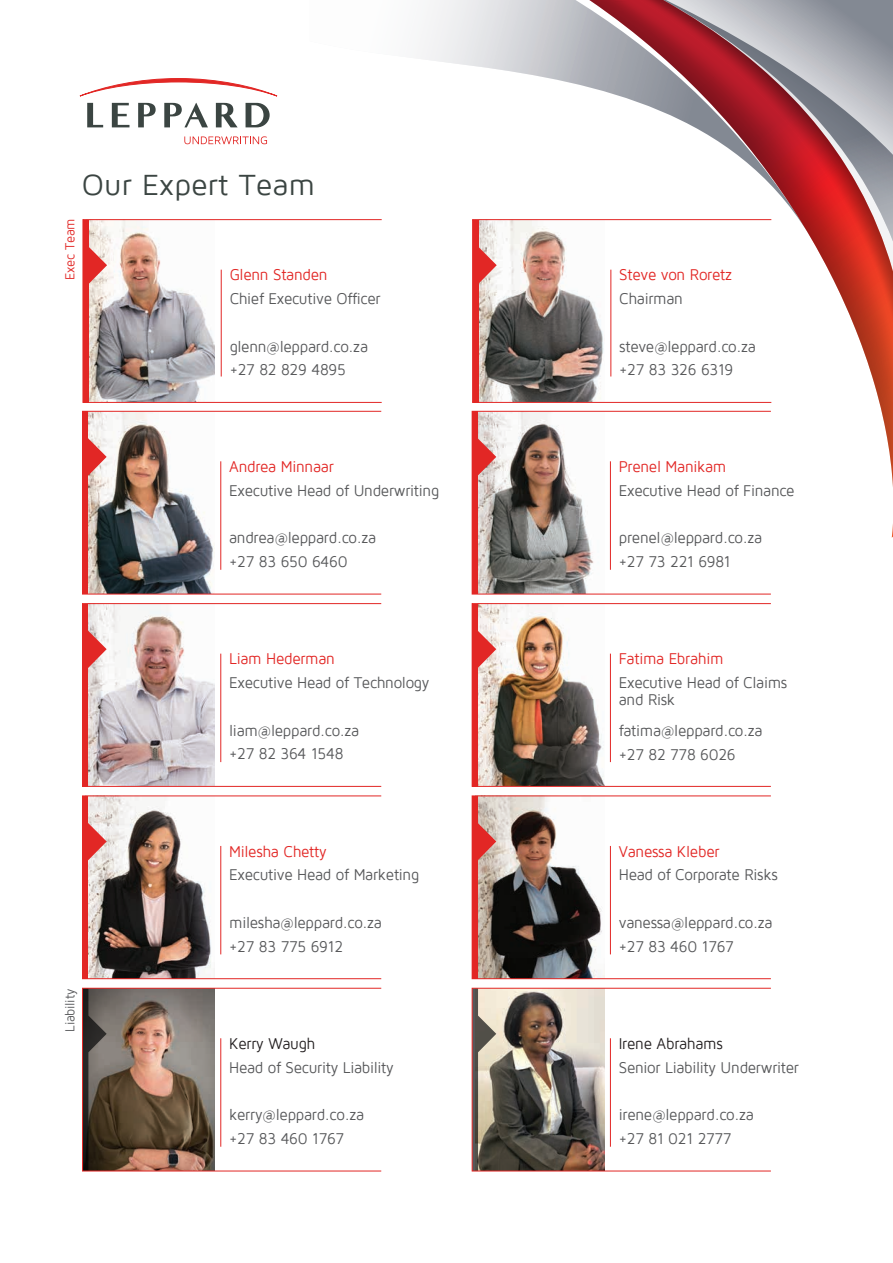
<style>
.page{position:relative;width:893px;height:1263px;background:#fff}
.page>*{position:absolute;margin:0;border:0;box-sizing:border-box;transform-origin:0 0}
.t1{font:30px "Maven Pro";color:#3b4542}
.t2{font:16.05px/23.7px "Maven Pro";letter-spacing:-.02em;color:#57585a;scale:.94 1}
.t3{font:16.05px "Maven Pro";letter-spacing:-.02em;color:#e22725;scale:.94 1}
.t4{font:16.05px "Maven Pro";letter-spacing:-.02em;color:#231f20;scale:.94 1}
.t5{font:13.5px "Maven Pro";letter-spacing:-.02em;color:#57585a;scale:.94 1}
.t6{font:13.5px "Maven Pro";letter-spacing:-.02em;color:#e22725;scale:.94 1}
</style>
<div class="page">
<svg style="left:327px;top:0;width:566px;height:538px"></svg>
<img style="left:89px;top:221px;width:126px;height:180px">
<svg style="left:89px;top:245px;width:18px;height:40px"></svg>
<div style="left:83px;top:220px;width:6px;height:182px;background:#e22725"></div>
<hr style="left:221px;top:270px;width:1px;height:106px;background:#e22725">
<div style="left:83px;top:219px;width:299px;height:184px;border:1px solid #e22725"></div>
<img style="left:88px;top:413px;width:126px;height:179px">
<svg style="left:88px;top:437px;width:19px;height:40px"></svg>
<div style="left:83px;top:411px;width:5px;height:183px;background:#e22725"></div>
<hr style="left:220px;top:461px;width:1px;height:109px;background:#e22725">
<div style="left:82px;top:411px;width:300px;height:183px;border:1px solid #e22725"></div>
<img style="left:88px;top:605px;width:126px;height:180px">
<svg style="left:88px;top:629px;width:19px;height:40px"></svg>
<div style="left:83px;top:604px;width:5px;height:182px;background:#e22725"></div>
<hr style="left:220px;top:654px;width:1px;height:108px;background:#e22725">
<div style="left:82px;top:603px;width:300px;height:184px;border:1px solid #e22725"></div>
<img style="left:88px;top:798px;width:123px;height:179px">
<svg style="left:88px;top:822px;width:19px;height:39px"></svg>
<div style="left:83px;top:796px;width:5px;height:183px;background:#e22725"></div>
<hr style="left:220px;top:846px;width:1px;height:108px;background:#e22725">
<div style="left:82px;top:796px;width:300px;height:183px;border:1px solid #e22725"></div>
<img style="left:107px;top:990px;width:107px;height:179px">
<svg style="left:84px;top:990px;width:23px;height:179px"></svg>
<hr style="left:220px;top:1038px;width:1px;height:109px;background:#e22725">
<div style="left:82px;top:988px;width:300px;height:183px;border:1px solid #e22725"></div>
<img style="left:478px;top:221px;width:126px;height:180px">
<svg style="left:478px;top:245px;width:19px;height:40px"></svg>
<div style="left:473px;top:220px;width:5px;height:182px;background:#e22725"></div>
<hr style="left:610px;top:270px;width:1px;height:106px;background:#e22725">
<div style="left:472px;top:219px;width:300px;height:184px;border:1px solid #e22725"></div>
<img style="left:478px;top:413px;width:126px;height:179px">
<svg style="left:478px;top:437px;width:18px;height:40px"></svg>
<div style="left:472px;top:411px;width:6px;height:183px;background:#e22725"></div>
<hr style="left:610px;top:461px;width:1px;height:109px;background:#e22725">
<div style="left:472px;top:411px;width:299px;height:183px;border:1px solid #e22725"></div>
<img style="left:478px;top:605px;width:126px;height:180px">
<svg style="left:478px;top:629px;width:18px;height:40px"></svg>
<div style="left:472px;top:604px;width:6px;height:182px;background:#e22725"></div>
<hr style="left:610px;top:654px;width:1px;height:108px;background:#e22725">
<div style="left:472px;top:603px;width:299px;height:184px;border:1px solid #e22725"></div>
<img style="left:478px;top:798px;width:126px;height:179px">
<svg style="left:478px;top:822px;width:18px;height:39px"></svg>
<div style="left:472px;top:796px;width:6px;height:183px;background:#e22725"></div>
<hr style="left:610px;top:846px;width:1px;height:108px;background:#e22725">
<div style="left:472px;top:796px;width:299px;height:183px;border:1px solid #e22725"></div>
<img style="left:496px;top:990px;width:108px;height:179px">
<svg style="left:474px;top:990px;width:22px;height:179px"></svg>
<hr style="left:610px;top:1038px;width:1px;height:109px;background:#e22725">
<div style="left:472px;top:988px;width:299px;height:183px;border:1px solid #e22725"></div>
<svg style="left:87px;top:103px;width:16px;height:24px"></svg>
<svg style="left:112px;top:103px;width:17px;height:24px"></svg>
<svg style="left:138px;top:103px;width:18px;height:24px"></svg>
<svg style="left:164px;top:103px;width:44px;height:24px"></svg>
<svg style="left:216px;top:103px;width:22px;height:25px"></svg>
<svg style="left:246px;top:103px;width:24px;height:24px"></svg>
<svg style="left:184px;top:136px;width:83px;height:8px"></svg>
<svg style="left:79px;top:78px;width:198px;height:19px"></svg>
<p class="t6" style="left:63px;top:280px;width:67px;rotate:-90deg">Exec Team</p>
<h1 class="t1" style="left:82px;top:169px;width:235px">Our Expert Team</h1>
<p class="t3" style="left:230px;top:266px;width:106px">Glenn Standen</p>
<p class="t2" style="left:230px;top:287px;width:162px">Chief Executive Officer</p>
<p class="t2" style="left:230px;top:334px;width:149px">glenn@leppard.co.za +27 82 829 4895</p>
<p class="t3" style="left:229px;top:458px;width:113px">Andrea Minnaar</p>
<p class="t2" style="left:229px;top:479px;width:225px">Executive Head of Underwriting</p>
<p class="t2" style="left:229px;top:526px;width:158px">andrea@leppard.co.za +27 83 650 6460</p>
<p class="t3" style="left:229px;top:650px;width:114px">Liam Hederman</p>
<p class="t2" style="left:229px;top:671px;width:214px">Executive Head of Technology</p>
<p class="t2" style="left:229px;top:718px;width:140px">liam@leppard.co.za +27 82 364 1548</p>
<p class="t3" style="left:229px;top:843px;width:105px">Milesha Chetty</p>
<p class="t2" style="left:229px;top:863px;width:204px">Executive Head of Marketing</p>
<p class="t2" style="left:229px;top:911px;width:164px">milesha@leppard.co.za +27 83 775 6912</p>
<p class="t5" style="left:63px;top:1032px;width:47px;rotate:-90deg">Liability</p>
<p class="t4" style="left:229px;top:1035px;width:93px">Kerry Waugh</p>
<p class="t2" style="left:229px;top:1055px;width:177px">Head of Security Liability</p>
<p class="t2" style="left:229px;top:1103px;width:145px">kerry@leppard.co.za +27 83 460 1767</p>
<p class="t3" style="left:619px;top:266px;width:121px">Steve von Roretz</p>
<p class="t2" style="left:619px;top:287px;width:69px">Chairman</p>
<p class="t2" style="left:619px;top:334px;width:147px">steve@leppard.co.za +27 83 326 6319</p>
<p class="t3" style="left:619px;top:458px;width:116px">Prenel Manikam</p>
<p class="t2" style="left:619px;top:479px;width:189px">Executive Head of Finance</p>
<p class="t2" style="left:619px;top:526px;width:154px">prenel@leppard.co.za +27 73 221 6981</p>
<p class="t3" style="left:619px;top:650px;width:113px">Fatima Ebrahim</p>
<p class="t2" style="left:619px;top:675px;width:181px;line-height:16.5px">Executive Head of Claims and Risk</p>
<p class="t2" style="left:619px;top:719px;width:154px">fatima@leppard.co.za +27 82 778 6026</p>
<p class="t3" style="left:619px;top:843px;width:109px">Vanessa Kleber</p>
<p class="t2" style="left:619px;top:863px;width:171px">Head of Corporate Risks</p>
<p class="t2" style="left:619px;top:911px;width:165px">vanessa@leppard.co.za +27 83 460 1767</p>
<p class="t4" style="left:619px;top:1035px;width:112px">Irene Abrahams</p>
<p class="t2" style="left:619px;top:1055px;width:193px">Senior Liability Underwriter</p>
<p class="t2" style="left:619px;top:1103px;width:145px">irene@leppard.co.za +27 81 021 2777</p>
</div>
